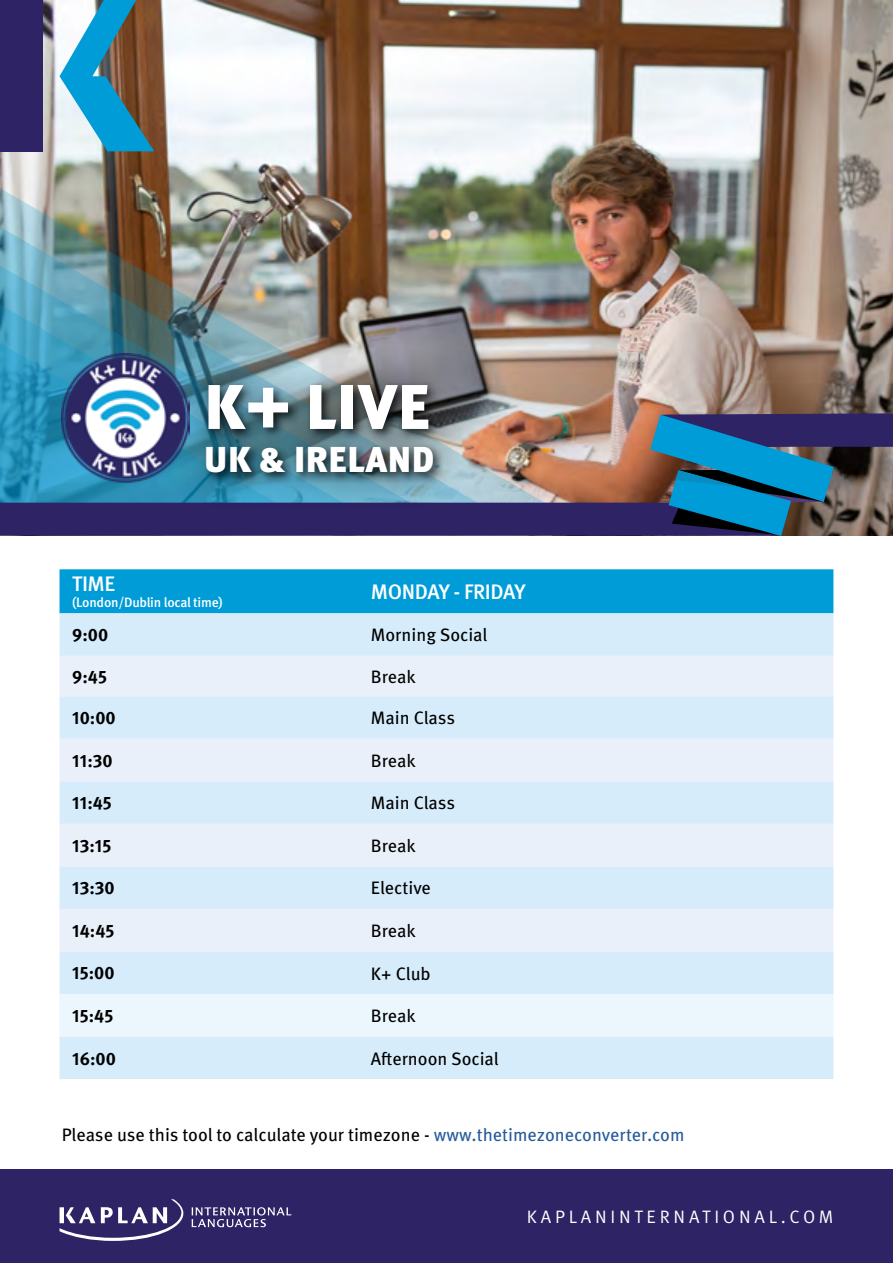
<style>
.page{position:relative;width:893px;height:1263px;background:#fff}
.page>*{position:absolute;margin:0;border:0;box-sizing:border-box;transform-origin:0 0}
.t1{font:900 63px "Meta Pro";color:#fff}
.t2{font:900 36px "Meta Pro";letter-spacing:.015em;color:#fff}
.t3{font:500 21px "Meta Pro";letter-spacing:-.02em;color:#fff}
.t4{font:18px "Meta Pro";color:#000}
.t5{font:700 18px "Meta Pro";color:#000}
.t6{font:18px "Meta Pro Norm";letter-spacing:.21em;color:#fff}
.t7{font:500 13.5px "Meta Pro";letter-spacing:-.02em;color:#fff}
.s1{color:#275b9b}
</style>
<div class="page">
<img style="left:0;top:0;width:893px;height:413px">
<img style="left:0;top:180px;width:595px;height:233px">
<img style="left:0;top:413px;width:893px;height:123px">
<div style="left:0;top:1169px;width:893px;height:94px;background:#2d2365"></div>
<svg style="left:60px;top:1199px;width:123px;height:42px"></svg>
<svg style="left:192px;top:1207px;width:100px;height:20px"></svg>
<div style="left:0;top:0;width:42px;height:151px;background:#2d2365"></div>
<svg style="left:60px;top:0;width:94px;height:151px;background:#6396a6"></svg>
<div style="left:165px;top:343px;width:308px;height:171px;background:#000;opacity:.8"></div>
<div style="left:204px;top:382px;width:241px;height:102px;background:#000;opacity:.75"></div>
<img style="left:62px;top:354px;width:127px;height:132px">
<div style="left:60px;top:569px;width:773px;height:44px;background:#009cd7"></div>
<div style="left:60px;top:613px;width:773px;height:466px;background:#d6ecfa"></div>
<svg style="left:60px;top:656px;width:773px;height:295px;background:#e1eef9"></svg>
<div style="left:60px;top:994px;width:773px;height:42px;background:#ebf6fd"></div>
<h1 class="t1" style="left:204px;top:357px;width:227px">K+ LIVE</h1>
<h2 class="t2" style="left:204px;top:431px;width:232px">UK &amp; IRELAND</h2>
<p class="t3" style="left:72px;top:568px;width:44px">TIME</p>
<p class="t7" style="left:72px;top:592px;width:152px">(London/Dublin local time)</p>
<p class="t3" style="left:371px;top:576px;width:156px">MONDAY - FRIDAY</p>
<p class="t5" style="left:72px;top:621px;width:37px">9:00</p>
<p class="t4" style="left:371px;top:621px;width:118px">Morning Social</p>
<p class="t5" style="left:72px;top:662px;width:36px">9:45</p>
<p class="t4" style="left:371px;top:663px;width:46px">Break</p>
<p class="t5" style="left:72px;top:704px;width:45px">10:00</p>
<p class="t4" style="left:371px;top:704px;width:86px">Main Class</p>
<p class="t5" style="left:72px;top:746px;width:42px">11:30</p>
<p class="t4" style="left:371px;top:747px;width:46px">Break</p>
<p class="t5" style="left:72px;top:789px;width:41px">11:45</p>
<p class="t4" style="left:371px;top:789px;width:86px">Main Class</p>
<p class="t5" style="left:72px;top:831px;width:41px">13:15</p>
<p class="t4" style="left:371px;top:832px;width:46px">Break</p>
<p class="t5" style="left:72px;top:874px;width:44px">13:30</p>
<p class="t4" style="left:371px;top:874px;width:61px">Elective</p>
<p class="t5" style="left:72px;top:916px;width:44px">14:45</p>
<p class="t4" style="left:371px;top:917px;width:46px">Break</p>
<p class="t5" style="left:72px;top:959px;width:44px">15:00</p>
<p class="t4" style="left:371px;top:959px;width:61px">K+ Club</p>
<p class="t5" style="left:72px;top:1002px;width:43px">15:45</p>
<p class="t4" style="left:371px;top:1002px;width:46px">Break</p>
<p class="t5" style="left:72px;top:1044px;width:45px">16:00</p>
<p class="t4" style="left:371px;top:1044px;width:130px">Afternoon Social</p>
<p class="t4" style="left:62px;top:1121px;width:624px">Please use this tool to calculate your timezone - <span class="s1">www.thetimezoneconverter.com</span></p>
<p class="t6" style="left:527px;top:1203px;width:308px">KAPLANINTERNATIONAL.COM</p>
</div>
